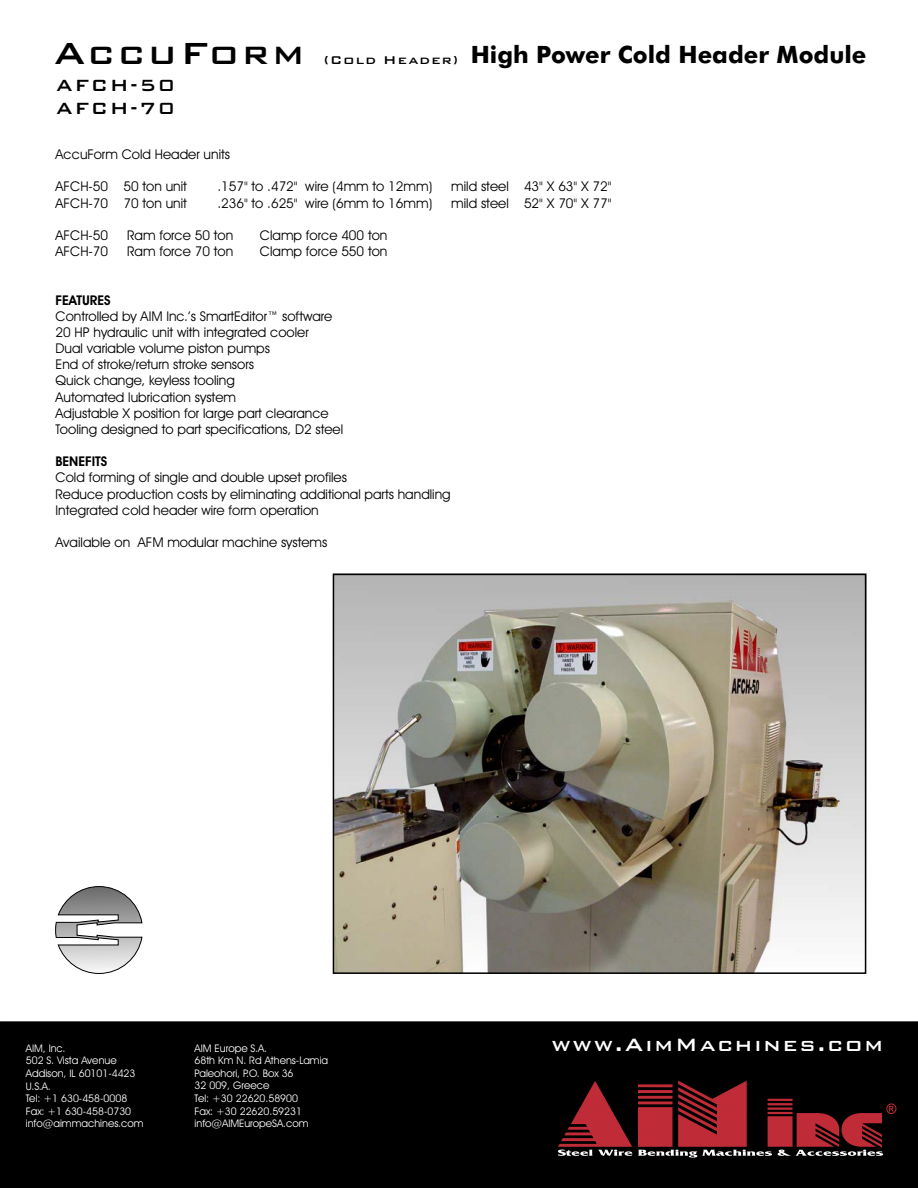
<style>
.page{position:relative;width:918px;height:1188px;background:#fff}
.page>*{position:absolute;margin:0;border:0;box-sizing:border-box;transform-origin:0 0}
.t1{font:500 40.8px "Bank Gothic BT";letter-spacing:.08em;color:#000}
.t2{font:700 23.85px "Futura BT";color:#000}
.t3{font:500 23.85px "Bank Gothic BT";letter-spacing:.08em;color:#fff}
.t4{font:500 21.6px/22.6px "Bank Gothic BT";letter-spacing:.08em;color:#000}
.t5{font:13.5px/16.2px "Avant Garde IT Cby BT";color:#000}
.t6{font:700 13.5px "Avant Garde IT Cby BT";color:#000}
.t7{font:10.5px/12.6px "Avant Garde IT Cby BT";color:#fff}
.s1{font-family:"Bank Gothic BT";font-weight:500;font-size:15px}
</style>
<div class="page">
<img style="left:336px;top:577px;width:527px;height:394px">
<div style="left:333px;top:574px;width:533px;height:400px;border:2px solid #000"></div>
<div style="left:0;top:1022px;width:918px;height:166px;background:#000"></div>
<svg style="left:55px;top:886px;width:87px;height:88px"></svg>
<svg style="left:558px;top:1081px;width:338px;height:77px;background:#54191e"></svg>
<h1 class="t1" style="left:54px;top:23px;width:252px">AccuForm</h1>
<h2 class="t2" style="left:324px;top:40px;width:544px"><span class="s1">(Cold Header)</span> High Power Cold Header Module</h2>
<h3 class="t4" style="left:56px;top:75px;width:120px">AFCH-50<br>AFCH-70</h3>
<p class="t5" style="left:56px;top:147px;width:176px">AccuForm Cold Header units</p>
<p class="t5" style="left:56px;top:180px;width:133px">AFCH-50 50 ton unit</p>
<p class="t5" style="left:217px;top:180px;width:216px">.157" to .472" wire (4mm to 12mm)</p>
<p class="t5" style="left:451px;top:180px;width:162px">mild steel 43" X 63" X 72"</p>
<p class="t5" style="left:56px;top:196px;width:133px">AFCH-70 70 ton unit</p>
<p class="t5" style="left:217px;top:196px;width:216px">.236" to .625" wire (6mm to 16mm)</p>
<p class="t5" style="left:451px;top:196px;width:162px">mild steel 52" X 70" X 77"</p>
<p class="t5" style="left:56px;top:228px;width:54px">AFCH-50</p>
<p class="t5" style="left:127px;top:228px;width:108px">Ram force 50 ton</p>
<p class="t5" style="left:260px;top:228px;width:129px">Clamp force 400 ton</p>
<p class="t5" style="left:56px;top:245px;width:54px">AFCH-70</p>
<p class="t5" style="left:127px;top:245px;width:108px">Ram force 70 ton</p>
<p class="t5" style="left:260px;top:245px;width:129px">Clamp force 550 ton</p>
<p class="t6" style="left:56px;top:291px;width:57px">FEATURES</p>
<p class="t5" style="left:56px;top:309px;width:289px">Controlled by AIM Inc.’s SmartEditor™ software 20 HP hydraulic unit with integrated cooler<br>Dual variable volume piston pumps<br>End of stroke/return stroke sensors<br>Quick change, keyless tooling<br>Automated lubrication system<br>Adjustable X position for large part clearance Tooling designed to part specifications, D2 steel</p>
<p class="t6" style="left:56px;top:453px;width:53px">BENEFITS</p>
<p class="t5" style="left:56px;top:471px;width:397px">Cold forming of single and double upset profiles<br>Reduce production costs by eliminating additional parts handling<br>Integrated cold header wire form operation</p>
<p class="t5" style="left:56px;top:536px;width:273px">Available on AFM modular machine systems</p>
<p class="t7" style="left:26px;top:1043px;width:119px">AIM, Inc.<br>502 S. Vista Avenue<br>Addison, IL 60101-4423<br>U.S.A.<br>Tel: +1 630-458-0008<br>Fax: +1 630-458-0730 info@aimmachines.com</p>
<p class="t7" style="left:195px;top:1043px;width:135px">AIM Europe S.A.<br>68th Km N. Rd Athens-Lamia<br>Paleohori, P.O. Box 36<br>32 009, Greece<br>Tel: +30 22620.58900<br>Fax: +30 22620.59231 info@AIMEuropeSA.com</p>
<h2 class="t3" style="left:551px;top:1027px;width:333px">www.AimMachines.com</h2>
</div>
